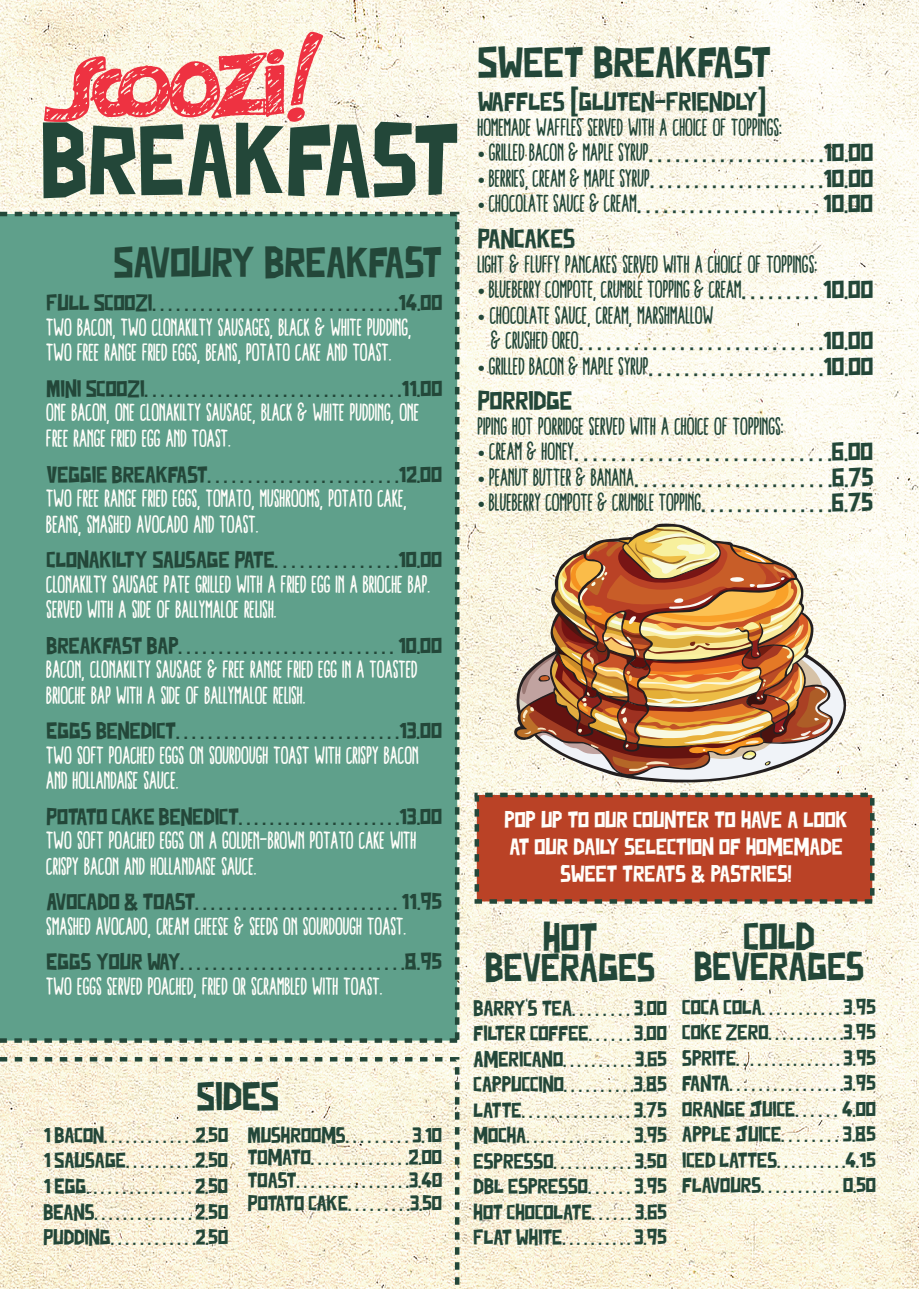
<style>
.page{position:relative;width:919px;height:1289px;background:#fff}
.page>*{position:absolute;margin:0;border:0;box-sizing:border-box;transform-origin:0 0}
.t1{font:91.95px "Junk Dog";color:#234739}
.t2{font:39px "Junk Dog";color:#234739}
.t3{font:36px/30px "Junk Dog";color:#234739;text-align:center}
.t4{font:25.5px/25.5px "BRIGHTSIGHT";color:#fffefa}
.t5{font:25.5px "BRIGHTSIGHT";color:#234739}
.t6{font:24px/34.5px "Junk Dog";color:#234739}
.t7{font:21px "Junk Dog";color:#234739}
.t8{font:21px/27px "Junk Dog";color:#fffefa;text-align:center}
.t9{font:19.5px/25.5px "Junk Dog";color:#234739;text-align:justify}
.s1{font-family:"Myriad Pro";font-size:25.5px}
.s2{font-family:"BRIGHTSIGHT";font-size:25.5px}
.s3{font-family:"Myriad Pro"}
.s4{font-family:"Junk Dog";font-size:24px}
</style>
<div class="page">
<img style="left:0;top:0;width:918px;height:1288px">
<div style="left:0;top:212px;width:459px;height:830px;background:#5fa08b"></div>
<svg style="left:0;top:1057px;width:459px;height:231px;background:#f4edd7"></svg>
<svg style="left:513px;top:522px;width:336px;height:266px"></svg>
<img style="left:515px;top:524px;width:335px;height:260px">
<div style="left:474px;top:792px;width:400px;height:111px;background:#ba4226;border:4px dashed #234739"></div>
<svg style="left:44px;top:32px;width:279px;height:90px;background:#f4aea7"></svg>
<h1 class="t1" style="left:41px;top:101px;width:420px">BREAKFAST</h1>
<h2 class="t2" style="left:114px;top:237px;width:329px">SAVOURY BREAKFAST</h2>
<p class="t7" style="left:47px;top:289px;width:397px">FULL SCOOZI. . . . . . . . . . . . . . . . . . . . . . . . . . . . . . .14.00</p>
<p class="t4" style="left:47px;top:313px;width:367px">TWO BACON, TWO CLONAKILTY SAUSAGES, BLACK &amp; WHITE PUDDING,<br>TWO FREE RANGE FRIED EGGS, BEANS, POTATO CAKE AND TOAST.</p>
<p class="t7" style="left:47px;top:375px;width:397px">MINI SCOOZI. . . . . . . . . . . . . . . . . . . . . . . . . . . . . . . .11.00</p>
<p class="t4" style="left:47px;top:399px;width:374px">ONE BACON, ONE CLONAKILTY SAUSAGE, BLACK &amp; WHITE PUDDING, ONE<br>FREE RANGE FRIED EGG AND TOAST.</p>
<p class="t7" style="left:47px;top:460px;width:397px">VEGGIE BREAKFAST. . . . . . . . . . . . . . . . . . . . . . . .12.00</p>
<p class="t4" style="left:47px;top:484px;width:362px">TWO FREE RANGE FRIED EGGS, TOMATO, MUSHROOMS, POTATO CAKE,<br>BEANS, SMASHED AVOCADO AND TOAST.</p>
<p class="t7" style="left:47px;top:546px;width:397px">CLONAKILTY SAUSAGE PATE. . . . . . . . . . . . . . .10.00</p>
<p class="t4" style="left:47px;top:570px;width:386px">CLONAKILTY SAUSAGE PATE GRILLED WITH A FRIED EGG IN A BRIOCHE BAP.<br>SERVED WITH A SIDE OF BALLYMALOE RELISH.</p>
<p class="t7" style="left:47px;top:631px;width:397px">BREAKFAST BAP. . . . . . . . . . . . . . . . . . . . . . . . . . . 10.00</p>
<p class="t4" style="left:47px;top:655px;width:372px">BACON, CLONAKILTY SAUSAGE &amp; FREE RANGE FRIED EGG IN A TOASTED<br>BRIOCHE BAP WITH A SIDE OF BALLYMALOE RELISH.</p>
<p class="t7" style="left:47px;top:717px;width:397px">EGGS BENEDICT. . . . . . . . . . . . . . . . . . . . . . . . . . . .13.00</p>
<p class="t4" style="left:47px;top:741px;width:374px">TWO SOFT POACHED EGGS ON SOURDOUGH TOAST WITH CRISPY BACON<br>AND HOLLANDAISE SAUCE.</p>
<p class="t7" style="left:47px;top:802px;width:397px">POTATO CAKE BENEDICT. . . . . . . . . . . . . . . . . . . . .13.00</p>
<p class="t4" style="left:47px;top:826px;width:371px">TWO SOFT POACHED EGGS ON A GOLDEN-BROWN POTATO CAKE WITH<br>CRISPY BACON AND HOLLANDAISE SAUCE.</p>
<p class="t7" style="left:47px;top:888px;width:397px">AVOCADO &amp; TOAST. . . . . . . . . . . . . . . . . . . . . . . . . . 11.95</p>
<p class="t4" style="left:47px;top:912px;width:361px">SMASHED AVOCADO, CREAM CHEESE &amp; SEEDS ON SOURDOUGH TOAST.</p>
<p class="t7" style="left:47px;top:948px;width:397px">EGGS YOUR WAY. . . . . . . . . . . . . . . . . . . . . . . . . . . .8.95</p>
<p class="t4" style="left:47px;top:972px;width:338px">TWO EGGS SERVED POACHED, FRIED OR SCRAMBLED WITH TOAST.</p>
<h3 class="t3" style="left:197px;top:1080px;width:83px">SIDES</h3>
<p class="t9" style="left:43px;top:1122px;width:186px">1 BACON. . . . . . . . . . . . .2.50<br>1 SAUSAGE. . . . . . . . . .2.50<br>1 EGG. . . . . . . . . . . . . . . 2.50<br>BEANS. . . . . . . . . . . . . . 2.50<br>PUDDING. . . . . . . . . . . .2.50</p>
<p class="t9" style="left:248px;top:1123px;width:196px;line-height:22.5px">MUSHROOMS. . . . . . . . . 3.10<br>TOMATO. . . . . . . . . . . . . .2.00<br>TOAST. . . . . . . . . . . . . . . .3.40<br>POTATO CAKE. . . . . . . . .3.50</p>
<h2 class="t2" style="left:477px;top:37px;width:295px">SWEET BREAKFAST</h2>
<p class="t6" style="left:477px;top:85px;width:289px">WAFFLES (GLUTEN-FRIENDLY)</p>
<p class="t5" style="left:477px;top:113px;width:306px">HOMEMADE WAFFLES SERVED WITH A CHOICE OF TOPPINGS:</p>
<p class="t6" style="left:477px;top:136px;width:397px"><span class="s1">•</span> <span class="s2">GRILLED BACON &amp; MAPLE SYRUP</span>. . . . . . . . . . . . . . . . . . . .10.00</p>
<p class="t6" style="left:477px;top:161px;width:397px"><span class="s1">•</span> <span class="s2">BERRIES, CREAM &amp; MAPLE SYRUP</span>. . . . . . . . . . . . . . . . . . . .10.00</p>
<p class="t6" style="left:477px;top:187px;width:397px"><span class="s1">•</span> <span class="s2">CHOCOLATE SAUCE &amp; CREAM</span>. . . . . . . . . . . . . . . . . . . . . 10.00<br>PANCAKES</p>
<p class="t5" style="left:477px;top:250px;width:342px">LIGHT &amp; FLUFFY PANCAKES SERVED WITH A CHOICE OF TOPPINGS:</p>
<p class="t5" style="left:477px;top:275px;width:397px"><span class="s3">•</span> BLUEBERRY COMPOTE, CRUMBLE TOPPING &amp; CREAM<span class="s4">. . . . . . . . . 10.00</span></p>
<p class="t5" style="left:477px;top:301px;width:237px"><span class="s3">•</span> CHOCOLATE SAUCE, CREAM, MARSHMALLOW</p>
<p class="t6" style="left:491px;top:323px;width:383px"><span class="s2">&amp; CRUSHED OREO</span>. . . . . . . . . . . . . . . . . . . . . . . . . . .10.00</p>
<p class="t6" style="left:477px;top:349px;width:397px"><span class="s1">•</span> <span class="s2">GRILLED BACON &amp; MAPLE SYRUP</span>. . . . . . . . . . . . . . . . . . . .10.00<br>PORRIDGE</p>
<p class="t5" style="left:477px;top:412px;width:308px">PIPING HOT PORRIDGE SERVED WITH A CHOICE OF TOPPINGS:</p>
<p class="t6" style="left:477px;top:434px;width:397px"><span class="s1">•</span> <span class="s2">CREAM &amp; HONEY</span>. . . . . . . . . . . . . . . . . . . . . . . . . . . .6.00</p>
<p class="t6" style="left:477px;top:460px;width:397px"><span class="s1">•</span> <span class="s2">PEANUT BUTTER &amp; BANANA</span>. . . . . . . . . . . . . . . . . . . . . .6.75</p>
<p class="t5" style="left:477px;top:488px;width:397px"><span class="s3">•</span> BLUEBERRY COMPOTE &amp; CRUMBLE TOPPING<span class="s4">. . . . . . . . . . . . . . .6.75</span></p>
<p class="t8" style="left:504px;top:806px;width:344px">POP UP TO OUR COUNTER TO HAVE A LOOK<br>AT OUR DAILY SELECTION OF HOMEMADE<br>SWEET TREATS &amp; PASTRIES!</p>
<h3 class="t3" style="left:485px;top:922px;width:171px">HOT<br>BEVERAGES</h3>
<p class="t9" style="left:473px;top:994px;width:195px">BARRY’S TEA. . . . . . . . 3.00<br>FILTER COFFEE. . . . . . 3.00<br>AMERICANO. . . . . . . . . . 3.65<br>CAPPUCCINO. . . . . . . . . .3.85<br>LATTE. . . . . . . . . . . . . . . 3.75<br>MOCHA. . . . . . . . . . . . . . . 3.95<br>ESPRESSO. . . . . . . . . . . 3.50<br>DBL ESPRESSO. . . . . . 3.95<br>HOT CHOCOLATE. . . . . . 3.65<br>FLAT WHITE. . . . . . . . . . 3.95</p>
<h3 class="t3" style="left:694px;top:921px;width:171px">COLD<br>BEVERAGES</h3>
<p class="t9" style="left:682px;top:993px;width:195px">COCA COLA. . . . . . . . . . . 3.95<br>COKE ZERO. . . . . . . . . . .3.95<br>SPRITE. . . . . . . . . . . . . . . 3.95<br>FANTA. . . . . . . . . . . . . . . .3.95<br>ORANGE JUICE. . . . . . 4.00<br>APPLE JUICE. . . . . . . . 3.85<br>ICED LATTES. . . . . . . . . .4.15<br>FLAVOURS. . . . . . . . . . . 0.50</p>
</div>
